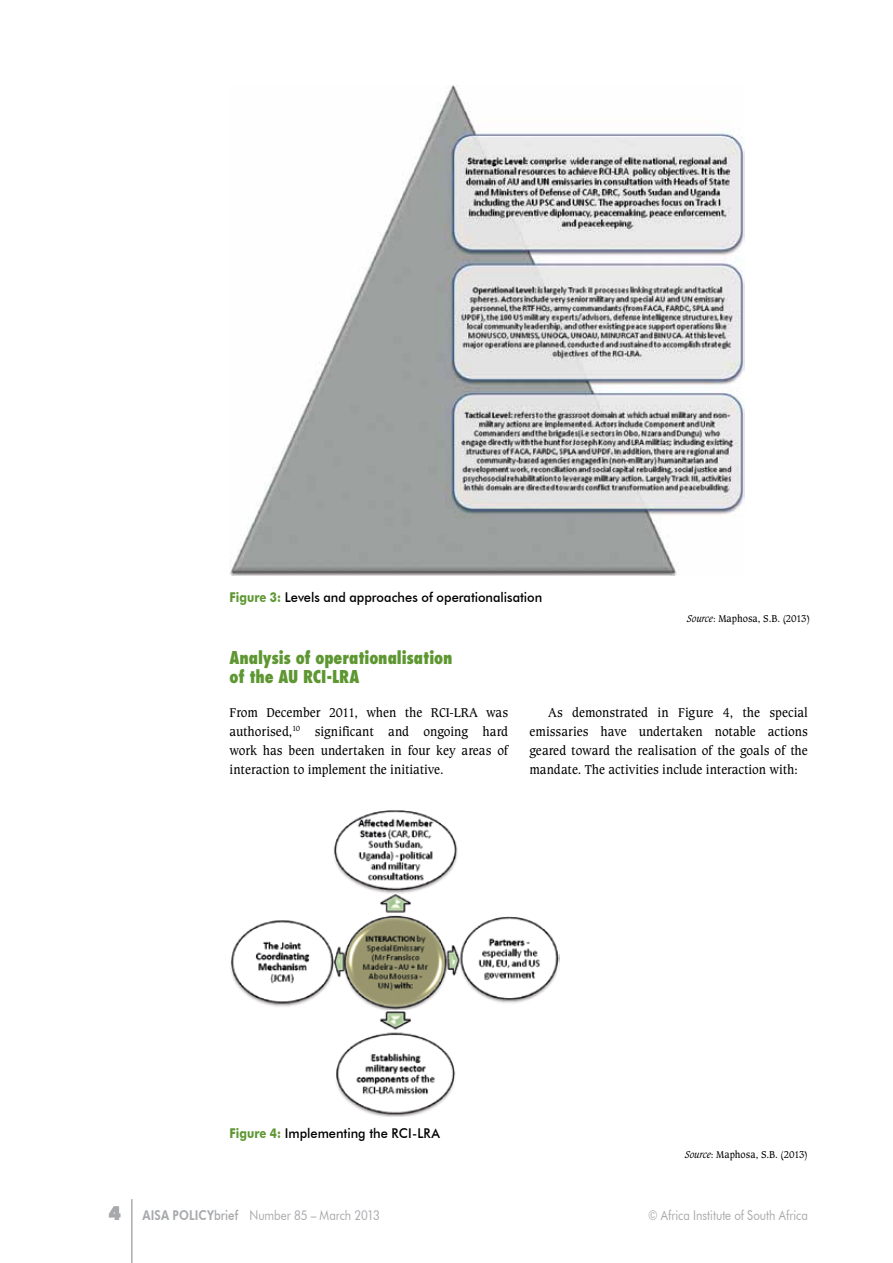
<style>
.page{position:relative;width:893px;height:1263px;background:#fff}
.page>*{position:absolute;margin:0;border:0;box-sizing:border-box;transform-origin:0 0}
.t1{font:800 condensed 17.25px/19.2px "Futura";letter-spacing:-.01em;color:#5e9732;scale:.95 1}
.t2{font:13.5px/19.2px "Caxton BT";letter-spacing:-.005em;color:#000;text-align:justify;scale:.95 1}
.t3{font:500 13.5px "Futura BT";color:#000;scale:.95 1}
.t4{font:13.5px "Futura BT";color:#a7a9ac;scale:.85 1}
.t5{font:10.5px "Caxton BT";letter-spacing:-.005em;color:#000;scale:.85 1}
.s1{font-weight:700;color:#5e9732}
.s2{font-style:italic}
.s3{font-family:"Futura";font-weight:800;font-size:18px}
.s4{font-weight:800}
.s5{font-weight:500}
</style>
<div class="page">
<img style="left:230px;top:85px;width:514px;height:490px">
<hr style="left:131px;top:1199px;width:1px;height:64px;background:#a7a9ac">
<img style="left:230px;top:810px;width:329px;height:306px">
<p class="t3" style="left:230px;top:589px;width:331px"><span class="s1">Figure 3:</span> Levels and approaches of operationalisation</p>
<p class="t5" style="left:687px;top:612px;width:146px"><span class="s2">Source</span>: Maphosa, S.B. (2013)</p>
<p class="t1" style="left:230px;top:647px;width:236px">Analysis of operationalisation of the AU RCI-LRA</p>
<p class="t2" style="left:230px;top:702px;width:295px">From December 2011, when the RCI-LRA was authorised,<sup>10</sup> significant and ongoing hard work has been undertaken in four key areas of interaction to implement the initiative.</p>
<p class="t2" style="left:529px;top:702px;width:295px;text-indent:19px">As demonstrated in Figure 4, the special emissaries have undertaken notable actions geared toward the realisation of the goals of the mandate. The activities include interaction with:</p>
<p class="t3" style="left:230px;top:1124px;width:223px"><span class="s1">Figure 4:</span> Implementing the RCI-LRA</p>
<p class="t5" style="left:685px;top:1148px;width:146px"><span class="s2">Source</span>: Maphosa, S.B. (2013)</p>
<p class="t4" style="left:108px;top:1207px;width:321px"><span class="s3">4</span> <span class="s4">AISA POLICY</span><span class="s5">brief</span> Number 85 – March 2013</p>
<p class="t4" style="left:648px;top:1207px;width:190px">© Africa Institute of South Africa</p>
</div>
